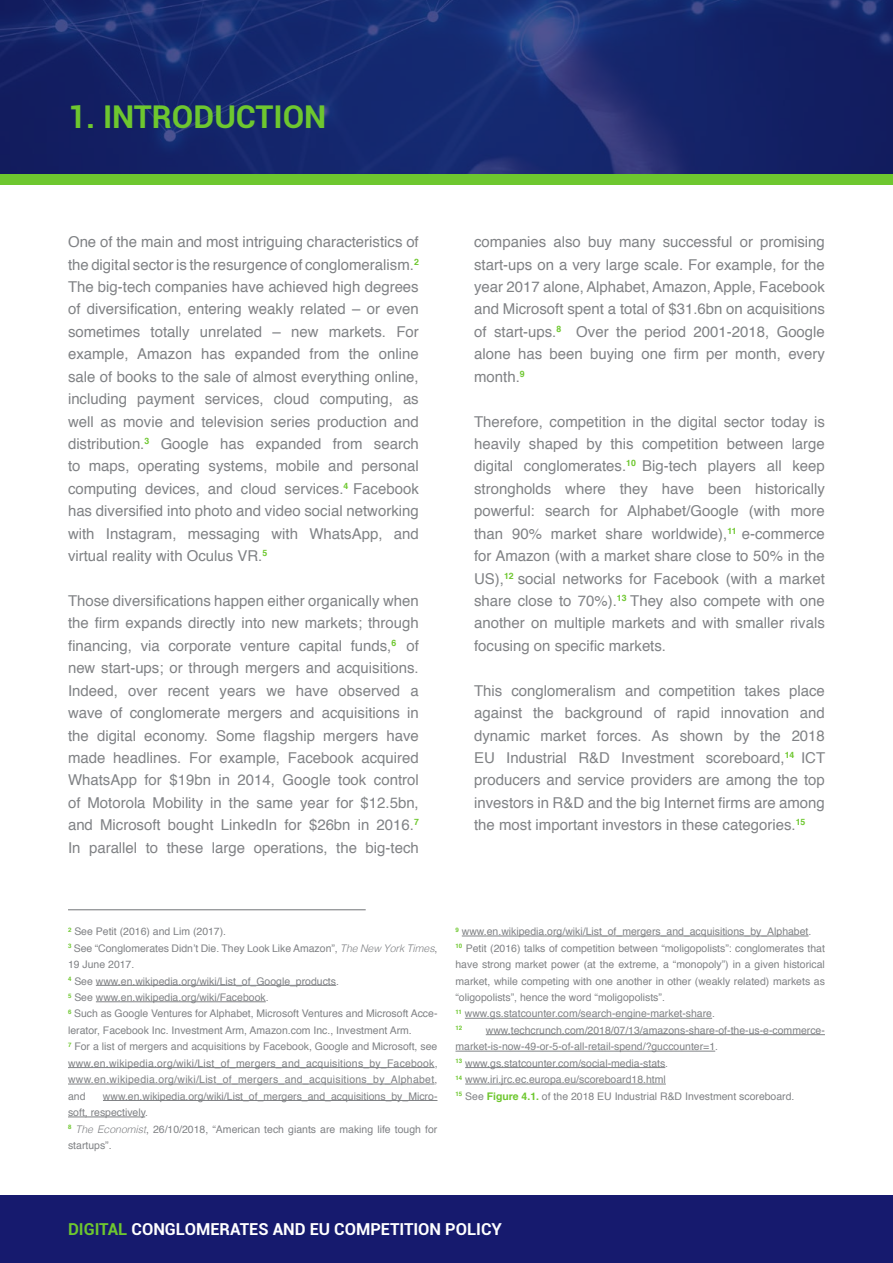
<style>
.page{position:relative;width:893px;height:1263px;background:#fff}
.page>*{position:absolute;margin:0;border:0;box-sizing:border-box;transform-origin:0 0}
.t1{font:700 31.35px "Roboto";color:#6ec72f}
.t2{font:700 16.5px "Roboto";color:#fff}
.t3{font:15px/22.5px "Helvetica";color:#808285;text-align:justify}
.t4{font:10.5px/16.5px "Helvetica";color:#808285}
.t5{font:700 6.15px "Helvetica";color:#6ec72f}
.s1{font-weight:300;font-style:italic}
.s2{font-weight:700;color:#6ec72f}
.s3{color:#6ec72f}
</style>
<div class="page">
<div style="left:0;top:1195px;width:893px;height:68px;background:#161a6e"></div>
<svg style="left:0;top:0;width:893px;height:174px;fill:#14276c"></svg>
<svg style="left:96px;top:985px;width:25px;height:1px"></svg>
<hr style="left:121px;top:985px;width:215px;height:1px;background:#808285">
<svg style="left:96px;top:1001px;width:25px;height:1px"></svg>
<hr style="left:121px;top:1001px;width:145px;height:1px;background:#808285">
<svg style="left:68px;top:1067px;width:26px;height:1px"></svg>
<hr style="left:94px;top:1067px;width:341px;height:1px;background:#808285">
<svg style="left:68px;top:1084px;width:26px;height:1px"></svg>
<hr style="left:94px;top:1084px;width:341px;height:1px;background:#808285">
<svg style="left:103px;top:1100px;width:25px;height:1px"></svg>
<hr style="left:128px;top:1100px;width:309px;height:1px;background:#808285">
<hr style="left:68px;top:1117px;width:77px;height:1px;background:#808285">
<svg style="left:462px;top:936px;width:25px;height:1px"></svg>
<hr style="left:487px;top:936px;width:322px;height:1px;background:#808285">
<svg style="left:465px;top:1018px;width:25px;height:1px"></svg>
<hr style="left:490px;top:1018px;width:222px;height:1px;background:#808285">
<svg style="left:486px;top:1034px;width:25px;height:1px"></svg>
<hr style="left:511px;top:1034px;width:314px;height:1px;background:#808285">
<hr style="left:455px;top:1051px;width:260px;height:1px;background:#808285">
<svg style="left:465px;top:1067px;width:25px;height:1px"></svg>
<hr style="left:490px;top:1067px;width:175px;height:1px;background:#808285">
<hr style="left:465px;top:1084px;width:201px;height:1px;background:#808285">
<hr style="left:68px;top:909px;width:298px;height:1px;background:#808285">
<div style="left:0;top:174px;width:893px;height:10px;background:#6ec72f"></div>
<h1 class="t1" style="left:68px;top:94px;width:54px">1. INTRO</h1>
<h1 class="t1" style="left:194px;top:94px;width:80px">DUCTION</h1>
<p class="t3" style="left:68px;top:231px;width:352px">One of the main and most intriguing characteristics of the digital sector is the resurgence of conglomeralism.<sup>2<br></sup>The big-tech companies have achieved high degrees of diversification, entering weakly related – or even sometimes totally unrelated – new markets. For example, Amazon has expanded from the online sale of books to the sale of almost everything online, including payment services, cloud computing, as well as movie and television series production and distribution.<sup>3</sup> Google has expanded from search to maps, operating systems, mobile and personal computing devices, and cloud services.<sup>4</sup> Facebook has diversified into photo and video social networking with Instagram, messaging with WhatsApp, and virtual reality with Oculus VR.<sup>5</sup></p>
<p class="t3" style="left:68px;top:590px;width:352px">Those diversifications happen either organically when the firm expands directly into new markets; through financing, via corporate venture capital funds,<sup>6</sup> of new start-ups; or through mergers and acquisitions.<br>Indeed, over recent years we have observed a wave of conglomerate mergers and acquisitions in the digital economy. Some flagship mergers have made headlines. For example, Facebook acquired WhatsApp for $19bn in 2014, Google took control of Motorola Mobility in the same year for $12.5bn, and Microsoft bought LinkedIn for $26bn in 2016.<sup>7<br></sup>In parallel to these large operations, the big-tech</p>
<p class="t3" style="left:474px;top:231px;width:352px">companies also buy many successful or promising start-ups on a very large scale. For example, for the year 2017 alone, Alphabet, Amazon, Apple, Facebook and Microsoft spent a total of $31.6bn on acquisitions of start-ups.<sup>8</sup> Over the period 2001-2018, Google alone has been buying one firm per month, every month.<sup>9</sup></p>
<p class="t3" style="left:474px;top:410px;width:352px">Therefore, competition in the digital sector today is heavily shaped by this competition between large digital conglomerates.<sup>10</sup> Big-tech players all keep strongholds where they have been historically powerful: search for Alphabet/Google (with more than 90% market share worldwide),<sup>11</sup> e-commerce for Amazon (with a market share close to 50% in the US),<sup>12</sup> social networks for Facebook (with a market share close to 70%).<sup>13</sup> They also compete with one another on multiple markets and with smaller rivals focusing on specific markets.</p>
<p class="t3" style="left:474px;top:680px;width:353px">This conglomeralism and competition takes place against the background of rapid innovation and dynamic market forces. As shown by the 2018<br>EU Industrial R&amp;D Investment scoreboard,<sup>14</sup> ICT producers and service providers are among the top investors in R&amp;D and the big Internet firms are among the most important investors in these categories.<sup>15</sup></p>
<p class="t4" style="left:68px;top:923px;width:371px"><sup>2</sup> See Petit (2016) and Lim (2017).<br><sup>3</sup> See “Conglomerates Didn’t Die. They Look Like Amazon”, <span class="s1">The New York Times</span>, 19 June 2017.<br><sup>4</sup> See www.en.wikipedia.org/wiki/List_of_Google_products.<br><sup>5</sup> See www.en.wikipedia.org/wiki/Facebook.<br><sup>6</sup> Such as Google Ventures for Alphabet, Microsoft Ventures and Microsoft Acce&shy;lerator, Facebook Inc. Investment Arm, Amazon.com Inc., Investment Arm.<br><sup>7</sup> For a list of mergers and acquisitions by Facebook, Google and Microsoft, see www.en.wikipedia.org/wiki/List_of_mergers_and_acquisitions_by_Facebook, www.en.wikipedia.org/wiki/List_of_mergers_and_acquisitions_by_Alphabet, and</p>
<p class="t4" style="left:68px;top:1088px;width:371px;text-indent:35px">www.en.wikipedia.org/wiki/List_of_mergers_and_acquisitions_by_Micro&shy;soft, respectively.<br><sup>8</sup> <span class="s1">The Economist</span>, 26/10/2018, “American tech giants are making life tough for startups”.</p>
<p class="t4" style="left:455px;top:923px;width:371px"><sup>9</sup> www.en.wikipedia.org/wiki/List_of_mergers_and_acquisitions_by_Alphabet.<br><sup>10</sup> Petit (2016) talks of competition between “moligopolists”: conglomerates that have strong market power (at the extreme, a “monopoly”) in a given historical market, while competing with one another in other (weakly related) markets as “oligopolists”, hence the word “moligopolists”.<br><sup>11</sup> www.gs.statcounter.com/search-engine-market-share.</p>
<p class="t5" style="left:455px;top:1023px;width:8px">12</p>
<p class="t4" style="left:455px;top:1022px;width:371px;text-indent:30px">www.techcrunch.com/2018/07/13/amazons-share-of-the-us-e-commerce&shy;market-is-now-49-or-5-of-all-retail-spend/?guccounter=1.<br><sup>13</sup> www.gs.statcounter.com/social-media-stats.<br><sup>14</sup> www.iri.jrc.ec.europa.eu/scoreboard18.html<br><sup>15</sup> See <span class="s2">Figure 4.1.</span> of the 2018 EU Industrial R&amp;D Investment scoreboard.</p>
<p class="t2" style="left:68px;top:1217px;width:435px"><span class="s3">DIGITAL</span> CONGLOMERATES AND EU COMPETITION POLICY</p>
</div>
